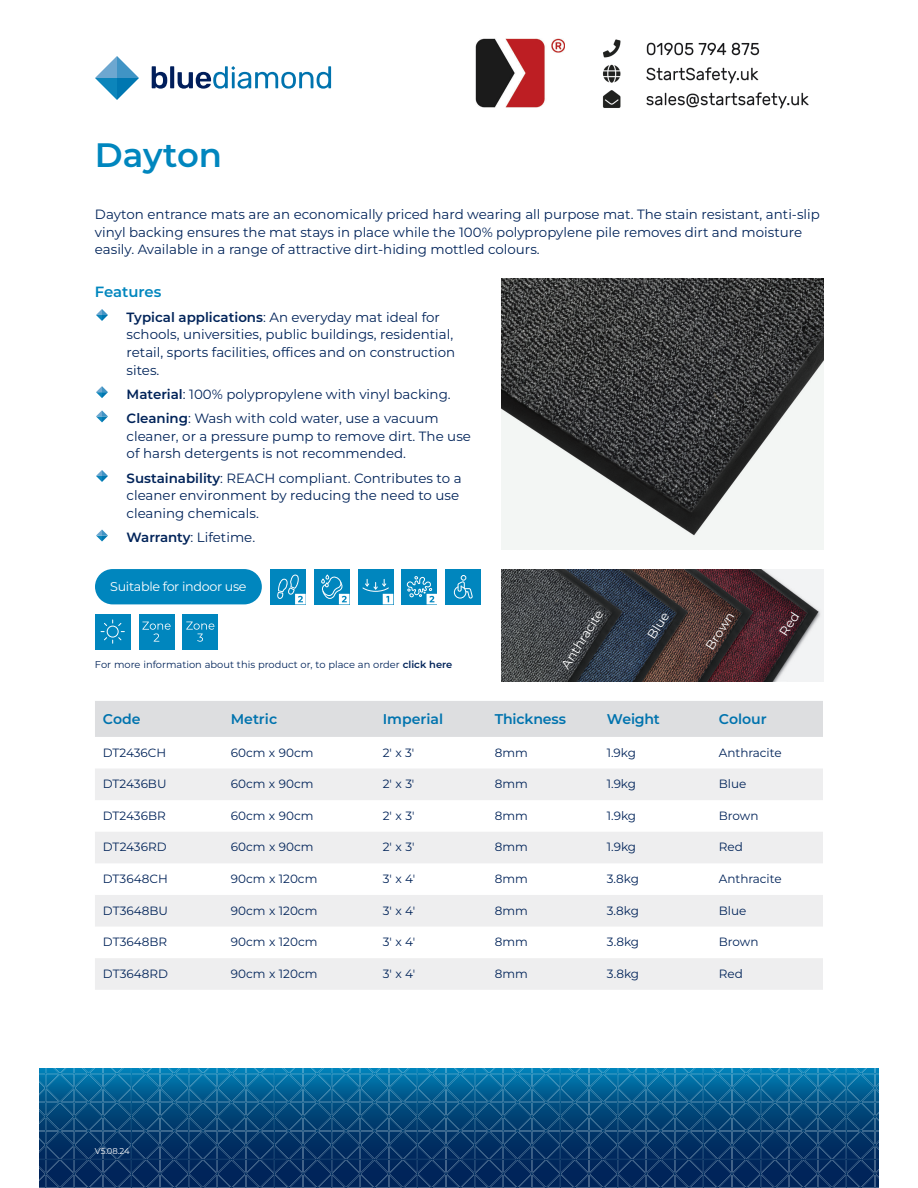
<style>
.page{position:relative;width:918px;height:1188px;background:#fff}
.page>*{position:absolute;margin:0;border:0;box-sizing:border-box;transform-origin:0 0}
.t1{font:600 33.9px "Montserrat";color:#0086be}
.t2{font:600 14.85px "Montserrat";color:#0086be}
.t3{font:600 14.1px "Montserrat";color:#0073ae}
.t4{font:13.35px/17.7px "Montserrat";color:#002359}
.t5{font:12.75px "Montserrat";letter-spacing:-.025em;color:#fff}
.t6{font:12px "Montserrat";color:#002359}
.t7{font:9.9px "Montserrat";color:#002359}
.t8{font:8.4px "Montserrat";color:#fff}
.s1{font-weight:600}
</style>
<div class="page">
<svg style="left:95px;top:56px;width:44px;height:44px"></svg>
<svg style="left:152px;top:66px;width:179px;height:23px"></svg>
<img style="left:39px;top:1068px;width:840px;height:120px">
<div style="left:95px;top:701px;width:728px;height:36px;background:#dddee0"></div>
<svg style="left:95px;top:769px;width:728px;height:221px;fill:#eeeeef"></svg>
<div style="left:270px;top:569px;width:36px;height:35px;background:#0086be"></div>
<svg style="left:277px;top:574px;width:29px;height:31px"></svg>
<div style="left:402px;top:569px;width:35px;height:35px;background:#0086be"></div>
<svg style="left:406px;top:576px;width:31px;height:28px"></svg>
<div style="left:314px;top:569px;width:36px;height:35px;background:#0086be"></div>
<svg style="left:321px;top:575px;width:29px;height:29px"></svg>
<div style="left:358px;top:569px;width:35px;height:35px;background:#0086be"></div>
<svg style="left:362px;top:579px;width:31px;height:25px"></svg>
<div style="left:446px;top:569px;width:35px;height:35px;background:#0086be"></div>
<svg style="left:453px;top:575px;width:20px;height:24px"></svg>
<div style="left:95px;top:614px;width:35px;height:35px;background:#0086be"></div>
<svg style="left:101px;top:620px;width:23px;height:23px"></svg>
<svg style="left:96px;top:309px;width:12px;height:12px"></svg>
<svg style="left:96px;top:386px;width:12px;height:12px"></svg>
<svg style="left:96px;top:410px;width:12px;height:12px"></svg>
<svg style="left:96px;top:470px;width:12px;height:12px"></svg>
<svg style="left:96px;top:530px;width:12px;height:12px"></svg>
<img style="left:501px;top:569px;width:322px;height:112px">
<img style="left:501px;top:278px;width:322px;height:271px">
<div style="left:139px;top:614px;width:35px;height:35px;background:#0086be"></div>
<svg style="left:142px;top:622px;width:29px;height:20px"></svg>
<div style="left:183px;top:614px;width:35px;height:35px;background:#0086be"></div>
<svg style="left:186px;top:622px;width:28px;height:20px"></svg>
<div style="left:95px;top:569px;width:167px;height:35px;background:#0086be;border-radius:18px"></div>
<img style="left:602px;top:39px;width:207px;height:70px">
<img style="left:476px;top:39px;width:89px;height:68px">
<svg style="left:780px;top:611px;width:19px;height:25px"></svg>
<h1 class="t1" style="left:95px;top:140px;width:129px">Dayton</h1>
<p class="t4" style="left:95px;top:206px;width:726px">Dayton entrance mats are an economically priced hard wearing all purpose mat. The stain resistant, anti-slip vinyl backing ensures the mat stays in place while the 100% polypropylene pile removes dirt and moisture easily. Available in a range of attractive dirt-hiding mottled colours.</p>
<p class="t2" style="left:95px;top:286px;width:68px">Features</p>
<p class="t4" style="left:127px;top:309px;width:330px"><span class="s1">Typical applications</span>: An everyday mat ideal for schools, universities, public buildings, residential, retail, sports facilities, offices and on construction sites.</p>
<p class="t4" style="left:127px;top:383px;width:326px;line-height:24.3px"><span class="s1">Material</span>: 100% polypropylene with vinyl backing.<br><span class="s1">Cleaning</span>: Wash with cold water, use a vacuum</p>
<p class="t4" style="left:127px;top:428px;width:346px">cleaner, or a pressure pump to remove dirt. The use of harsh detergents is not recommended.</p>
<p class="t4" style="left:127px;top:470px;width:337px"><span class="s1">Sustainability</span>: REACH compliant. Contributes to a cleaner environment by reducing the need to use cleaning chemicals.</p>
<p class="t4" style="left:127px;top:529px;width:130px"><span class="s1">Warranty</span>: Lifetime.</p>
<p class="t5" style="left:110px;top:581px;width:138px">Suitable for indoor use</p>
<p class="t7" style="left:95px;top:661px;width:359px">For more information about this product or, to place an order <span class="s1">click here</span></p>
<p class="t5" style="left:560px;top:665px;width:68px;rotate:-58deg">Anthracite</p>
<p class="t5" style="left:646px;top:635px;width:31px;rotate:-58deg">Blue</p>
<p class="t5" style="left:704px;top:646px;width:44px;rotate:-58deg">Brown</p>
<p class="t3" style="left:103px;top:713px;width:39px">Code</p>
<p class="t3" style="left:231px;top:713px;width:48px">Metric</p>
<p class="t3" style="left:383px;top:713px;width:62px">Imperial</p>
<p class="t3" style="left:495px;top:713px;width:73px">Thickness</p>
<p class="t3" style="left:607px;top:713px;width:55px">Weight</p>
<p class="t3" style="left:719px;top:713px;width:50px">Colour</p>
<p class="t6" style="left:103px;top:747px;width:65px">DT2436CH</p>
<p class="t6" style="left:231px;top:747px;width:84px">60cm x 90cm</p>
<p class="t6" style="left:383px;top:747px;width:33px">2' x 3'</p>
<p class="t6" style="left:495px;top:747px;width:35px">8mm</p>
<p class="t6" style="left:607px;top:747px;width:31px">1.9kg</p>
<p class="t6" style="left:719px;top:747px;width:64px">Anthracite</p>
<p class="t6" style="left:103px;top:779px;width:65px">DT2436BU</p>
<p class="t6" style="left:231px;top:779px;width:84px">60cm x 90cm</p>
<p class="t6" style="left:383px;top:779px;width:33px">2' x 3'</p>
<p class="t6" style="left:495px;top:779px;width:35px">8mm</p>
<p class="t6" style="left:607px;top:779px;width:31px">1.9kg</p>
<p class="t6" style="left:719px;top:779px;width:29px">Blue</p>
<p class="t6" style="left:103px;top:810px;width:64px">DT2436BR</p>
<p class="t6" style="left:231px;top:810px;width:84px">60cm x 90cm</p>
<p class="t6" style="left:383px;top:810px;width:33px">2' x 3'</p>
<p class="t6" style="left:495px;top:810px;width:35px">8mm</p>
<p class="t6" style="left:607px;top:810px;width:31px">1.9kg</p>
<p class="t6" style="left:719px;top:810px;width:41px">Brown</p>
<p class="t6" style="left:103px;top:842px;width:65px">DT2436RD</p>
<p class="t6" style="left:231px;top:842px;width:84px">60cm x 90cm</p>
<p class="t6" style="left:383px;top:842px;width:33px">2' x 3'</p>
<p class="t6" style="left:495px;top:842px;width:35px">8mm</p>
<p class="t6" style="left:607px;top:842px;width:31px">1.9kg</p>
<p class="t6" style="left:719px;top:842px;width:26px">Red</p>
<p class="t6" style="left:103px;top:874px;width:66px">DT3648CH</p>
<p class="t6" style="left:231px;top:874px;width:88px">90cm x 120cm</p>
<p class="t6" style="left:383px;top:874px;width:34px">3' x 4'</p>
<p class="t6" style="left:495px;top:874px;width:35px">8mm</p>
<p class="t6" style="left:607px;top:874px;width:34px">3.8kg</p>
<p class="t6" style="left:719px;top:874px;width:64px">Anthracite</p>
<p class="t6" style="left:103px;top:905px;width:67px">DT3648BU</p>
<p class="t6" style="left:231px;top:905px;width:88px">90cm x 120cm</p>
<p class="t6" style="left:383px;top:905px;width:34px">3' x 4'</p>
<p class="t6" style="left:495px;top:905px;width:35px">8mm</p>
<p class="t6" style="left:607px;top:905px;width:34px">3.8kg</p>
<p class="t6" style="left:719px;top:905px;width:29px">Blue</p>
<p class="t6" style="left:103px;top:937px;width:66px">DT3648BR</p>
<p class="t6" style="left:231px;top:937px;width:88px">90cm x 120cm</p>
<p class="t6" style="left:383px;top:937px;width:34px">3' x 4'</p>
<p class="t6" style="left:495px;top:937px;width:35px">8mm</p>
<p class="t6" style="left:607px;top:937px;width:34px">3.8kg</p>
<p class="t6" style="left:719px;top:937px;width:41px">Brown</p>
<p class="t6" style="left:103px;top:968px;width:67px">DT3648RD</p>
<p class="t6" style="left:231px;top:968px;width:88px">90cm x 120cm</p>
<p class="t6" style="left:383px;top:968px;width:34px">3' x 4'</p>
<p class="t6" style="left:495px;top:968px;width:35px">8mm</p>
<p class="t6" style="left:607px;top:968px;width:34px">3.8kg</p>
<p class="t6" style="left:719px;top:968px;width:26px">Red</p>
<p class="t8" style="left:95px;top:1148px;width:36px">V5.08.24</p>
</div>
